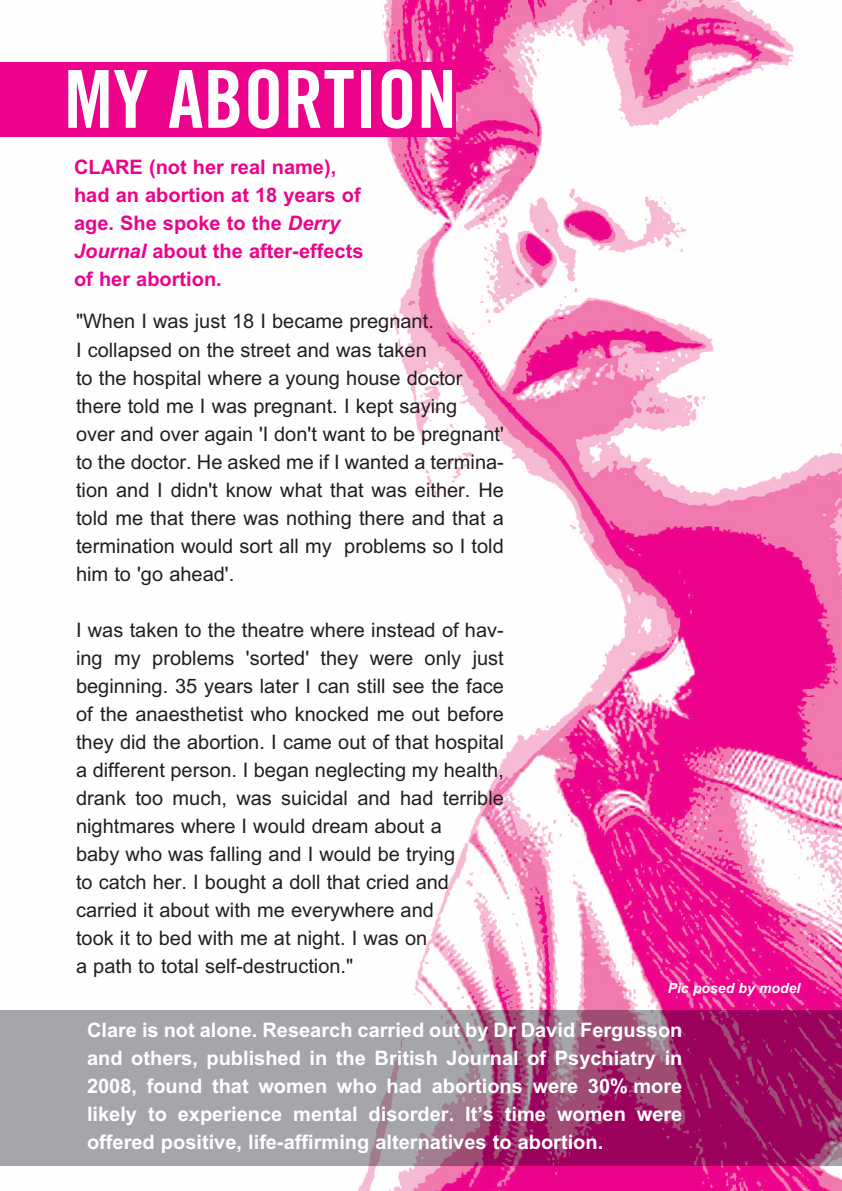
<style>
.page{position:relative;width:842px;height:1191px;background:#fff}
.page>*{position:absolute;margin:0;border:0;box-sizing:border-box;transform-origin:0 0}
.t1{font:80px "Trade Gothic LT Std Bd Cn 20";color:#fff}
.t2{font:20px/28px "Arial";color:#231f20}
.t3{font:700 20px/28px "Arial";color:#fff;text-align:justify}
.t4{font:700 20px/28px "Arial";color:#ed028c}
.t5{font:italic 700 14px "Arial";color:#fff}
.s1{font-style:italic}
</style>
<div class="page">
<img style="left:0;top:0;width:841px;height:1191px">
<img style="left:0;top:1010px;width:841px;height:155px">
<div style="left:0;top:62px;width:456px;height:75px;background:#ed028c"></div>
<h1 class="t1" style="left:64px;top:70px;width:394px">MY ABORTION</h1>
<p class="t4" style="left:74px;top:153px;width:291px">CLARE (not her real name), had an abortion at 18 years of age. She spoke to the <span class="s1">Derry<br>Journal</span> about the after-effects of her abortion.</p>
<p class="t2" style="left:76px;top:307px;width:429px">"When I was just 18 I became pregnant.<br>I collapsed on the street and was taken<br>to the hospital where a young house doctor there told me I was pregnant. I kept saying<br>over and over again 'I don't want to be pregnant' to the doctor. He asked me if I wanted a termina&shy;tion and I didn't know what that was either. He told me that there was nothing there and that a termination would sort all my problems so I told him to 'go ahead'.</p>
<p class="t2" style="left:76px;top:615px;width:429px">I was taken to the theatre where instead of hav&shy;ing my problems 'sorted' they were only just beginning. 35 years later I can still see the face of the anaesthetist who knocked me out before they did the abortion. I came out of that hospital a different person. I began neglecting my health, drank too much, was suicidal and had terrible nightmares where I would dream about a<br>baby who was falling and I would be trying<br>to catch her. I bought a doll that cried and carried it about with me everywhere and<br>took it to bed with me at night. I was on<br>a path to total self-destruction."</p>
<p class="t5" style="left:668px;top:980px;width:134px">Pic posed by model</p>
<p class="t3" style="left:87px;top:1015px;width:597px">Clare is not alone. Research carried out by Dr David Fergusson and others, published in the British Journal of Psychiatry in 2008, found that women who had abortions were 30% more likely to experience mental disorder. It’s time women were offered positive, life-affirming alternatives to abortion.</p>
</div>
